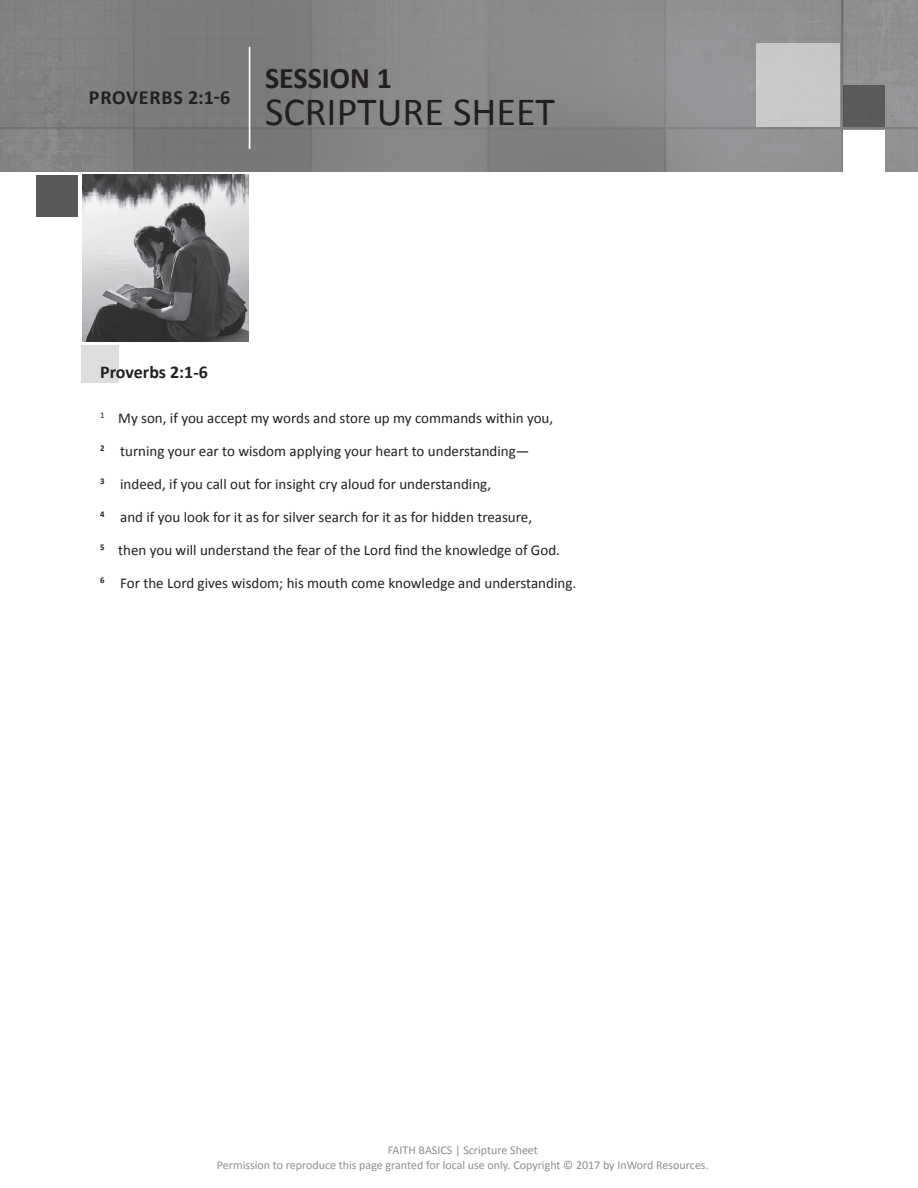
<style>
.page{position:relative;width:918px;height:1188px;background:#fff}
.page>*{position:absolute;margin:0;border:0;box-sizing:border-box;transform-origin:0 0}
.t1{font:40.2px "Calibri";color:#231f20}
.t2{font:700 30px "Calibri";color:#231f20}
.t3{font:700 20.1px "Calibri";letter-spacing:.04em;color:#231f20}
.t4{font:700 18px "Calibri";letter-spacing:-.005em;color:#231f20}
.t5{font:15px "Calibri";color:#231f20}
.t6{font:12px/15px "Calibri";color:#8e8d8e;text-align:center}
</style>
<div class="page">
<img style="left:0;top:0;width:918px;height:171px">
<div style="left:843px;top:130px;width:42px;height:41px;background:#fff"></div>
<hr style="left:249px;top:47px;width:1px;height:102px;background:#fff">
<div style="left:757px;top:44px;width:83px;height:83px;background:#c9c9ca"></div>
<div style="left:843px;top:85px;width:42px;height:42px;background:#5b595b"></div>
<div style="left:36px;top:175px;width:42px;height:42px;background:#5a5757"></div>
<img style="left:82px;top:175px;width:167px;height:167px">
<div style="left:81px;top:345px;width:38px;height:38px;background:#ddd"></div>
<p class="t3" style="left:89px;top:85px;width:143px">PROVERBS 2:1-6</p>
<p class="t2" style="left:265px;top:59px;width:128px">SESSION 1</p>
<p class="t1" style="left:265px;top:87px;width:292px">SCRIPTURE SHEET</p>
<p class="t4" style="left:100px;top:360px;width:109px">Proverbs 2:1-6</p>
<p class="t5" style="left:100px;top:408px;width:455px"><sup>1</sup> My son, if you accept my words and store up my commands within you,</p>
<p class="t5" style="left:100px;top:441px;width:431px"><sup>2</sup> turning your ear to wisdom applying your heart to understanding—</p>
<p class="t5" style="left:100px;top:474px;width:393px"><sup>3</sup> indeed, if you call out for insight cry aloud for understanding,</p>
<p class="t5" style="left:100px;top:507px;width:433px"><sup>4</sup> and if you look for it as for silver search for it as for hidden treasure,</p>
<p class="t5" style="left:100px;top:540px;width:461px"><sup>5</sup> then you will understand the fear of the Lord find the knowledge of God.</p>
<p class="t5" style="left:100px;top:573px;width:478px"><sup>6</sup> For the Lord gives wisdom; his mouth come knowledge and understanding.</p>
<p class="t6" style="left:217px;top:1142px;width:493px">FAITH BASICS | Scripture Sheet<br>Permission to reproduce this page granted for local use only. Copyright © 2017 by InWord Resources.</p>
</div>
